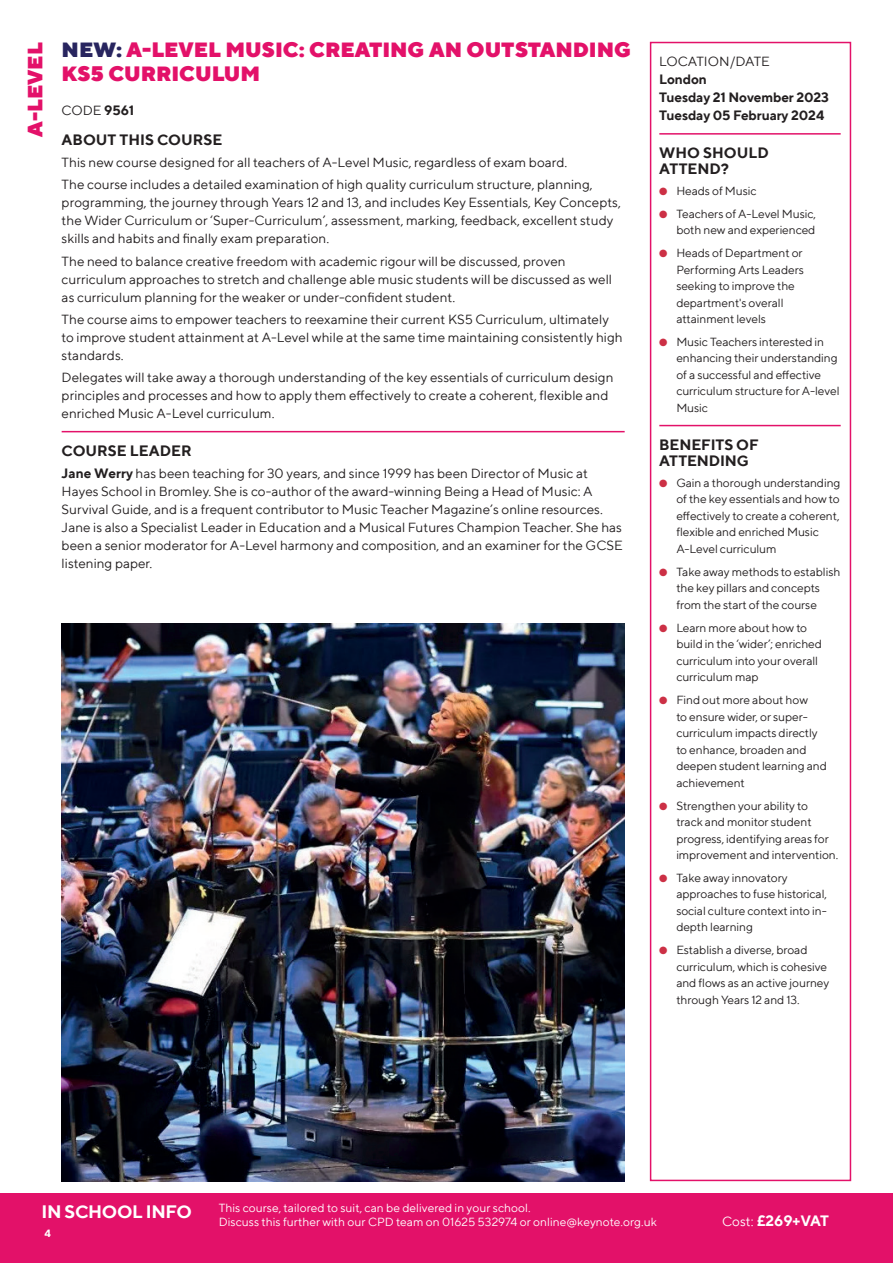
<style>
.page{position:relative;width:893px;height:1263px;background:#fff}
.page>*{position:absolute;margin:0;border:0;box-sizing:border-box;transform-origin:0 0}
.t1{font:900 21px/24px "TT Norms";color:#e31169}
.t2{font:700 18px "TT Norms";letter-spacing:-.02em;color:#fff}
.t3{font:700 15px/16.5px "TT Norms";color:#231f20}
.t4{font:700 15px "TT Norms";letter-spacing:-.03em;color:#fff}
.t5{font:13.5px/18px "TT Norms";color:#231f20}
.t6{font:700 13.5px/18px "TT Norms";letter-spacing:-.01em;color:#231f20}
.t7{font:12px/16.5px "TT Norms";letter-spacing:-.01em;color:#231f20}
.t8{font:12px "TT Norms";color:#fff}
.t9{font:700 10.5px "TT Norms";color:#fff}
.s1{color:#28255f}
.s2{font-weight:700}
.s3{color:#cc3045}
.s4{font-weight:400;font-size:13.5px}
</style>
<div class="page">
<div style="left:0;top:1193px;width:893px;height:70px;background:#e31169"></div>
<hr style="left:62px;top:431px;width:563px;height:1px;background:#e31169">
<div style="left:650px;top:42px;width:201px;height:1139px;background:#fff;border:2px solid #e31169"></div>
<hr style="left:659px;top:425px;width:182px;height:1px;background:#e31169">
<hr style="left:659px;top:133px;width:182px;height:2px;background:#e31169">
<img style="left:62px;top:624px;width:563px;height:557px">
<p class="t1" style="left:23px;top:137px;width:96px;rotate:-90deg">A-LEVEL</p>
<p class="t1" style="left:62px;top:38px;width:571px"><span class="s1">NEW:</span> A-LEVEL MUSIC: CREATING AN OUTSTANDING<br>KS5 CURRICULUM</p>
<p class="t5" style="left:62px;top:101px;width:74px">CODE <span class="s2">9561</span></p>
<p class="t3" style="left:62px;top:131px;width:162px">ABOUT THIS COURSE</p>
<p class="t5" style="left:62px;top:153px;width:507px">This new course designed for all teachers of A-Level Music, regardless of exam board.</p>
<p class="t5" style="left:62px;top:175px;width:561px">The course includes a detailed examination of high quality curriculum structure, planning, programming, the journey through Years 12 and 13, and includes Key Essentials, Key Concepts, the Wider Curriculum or ‘Super-Curriculum’, assessment, marking, feedback, excellent study skills and habits and finally exam preparation.</p>
<p class="t5" style="left:62px;top:252px;width:552px">The need to balance creative freedom with academic rigour will be discussed, proven curriculum approaches to stretch and challenge able music students will be discussed as well as curriculum planning for the weaker or under-confident student.</p>
<p class="t5" style="left:62px;top:310px;width:563px">The course aims to empower teachers to reexamine their current KS5 Curriculum, ultimately to improve student attainment at A-Level while at the same time maintaining consistently high standards.</p>
<p class="t5" style="left:62px;top:368px;width:553px">Delegates will take away a thorough understanding of the key essentials of curriculum design principles and processes and how to apply them effectively to create a coherent, flexible and enriched Music A-Level curriculum.</p>
<p class="t3" style="left:62px;top:442px;width:132px">COURSE LEADER</p>
<p class="t5" style="left:62px;top:464px;width:563px"><span class="s2">Jane Werry</span> has been teaching for 30 years, and since 1999 has been Director of Music at Hayes School in Bromley. She is co-author of the award-winning Being a Head of Music: A Survival Guide, and is a frequent contributor to Music Teacher Magazine’s online resources.<br>Jane is also a Specialist Leader in Education and a Musical Futures Champion Teacher. She has been a senior moderator for A-Level harmony and composition, and an examiner for the GCSE listening paper.</p>
<p class="t5" style="left:659px;top:52px;width:112px">LOCATION/DATE</p>
<p class="t6" style="left:659px;top:70px;width:171px">London<br>Tuesday 21 November 2023<br>Tuesday 05 February 2024</p>
<p class="t3" style="left:659px;top:144px;width:111px">WHO SHOULD<br>ATTEND?</p>
<p class="t7" style="left:659px;top:182px;width:99px"><span class="s3">●</span> Heads of Music</p>
<p class="t7" style="left:659px;top:205px;width:158px;text-align:right"><span class="s3">●</span> Teachers of A-Level Music, both new and experienced</p>
<p class="t7" style="left:676px;top:244px;width:129px;text-indent:-17px"><span class="s3">●</span> Heads of Department or<br>Performing Arts Leaders seeking to improve the department's overall attainment levels</p>
<p class="t7" style="left:676px;top:333px;width:165px;text-indent:-17px"><span class="s3">●</span> Music Teachers interested in enhancing their understanding of a successful and effective curriculum structure for A-level<br>Music</p>
<p class="t3" style="left:659px;top:436px;width:101px">BENEFITS OF<br>ATTENDING</p>
<p class="t7" style="left:676px;top:474px;width:166px;text-indent:-17px"><span class="s3">●</span> Gain a thorough understanding of the key essentials and how to effectively to create a coherent, flexible and enriched Music<br>A-Level curriculum</p>
<p class="t7" style="left:659px;top:563px;width:183px;text-align:center"><span class="s3">●</span> Take away methods to establish the key pillars and concepts<br>from the start of the course</p>
<p class="t7" style="left:676px;top:619px;width:147px;text-indent:-17px"><span class="s3">●</span> Learn more about how to build in the ‘wider’; enriched curriculum into your overall curriculum map</p>
<p class="t7" style="left:676px;top:691px;width:152px;text-indent:-17px"><span class="s3">●</span> Find out more about how<br>to ensure wider, or super&shy;curriculum impacts directly to enhance, broaden and deepen student learning and achievement</p>
<p class="t7" style="left:676px;top:797px;width:163px;text-indent:-17px"><span class="s3">●</span> Strengthen your ability to<br>track and monitor student progress, identifying areas for improvement and intervention.</p>
<p class="t7" style="left:676px;top:869px;width:152px;text-indent:-17px"><span class="s3">●</span> Take away innovatory approaches to fuse historical, social culture context into in&shy;depth learning</p>
<p class="t7" style="left:676px;top:941px;width:154px;text-indent:-17px"><span class="s3">●</span> Establish a diverse, broad curriculum, which is cohesive and flows as an active journey through Years 12 and 13.</p>
<p class="t2" style="left:42px;top:1200px;width:152px">IN SCHOOL INFO</p>
<p class="t9" style="left:45px;top:1226px;width:8px">4</p>
<p class="t8" style="left:219px;top:1201px;width:313px">This course, tailored to suit, can be delivered in your school.</p>
<p class="t8" style="left:219px;top:1214px;width:439px">Discuss this further with our CPD team on 01625 532974 or online@keynote.org.uk</p>
<p class="t4" style="left:722px;top:1211px;width:108px"><span class="s4">Cost:</span> £269+VAT</p>
</div>
